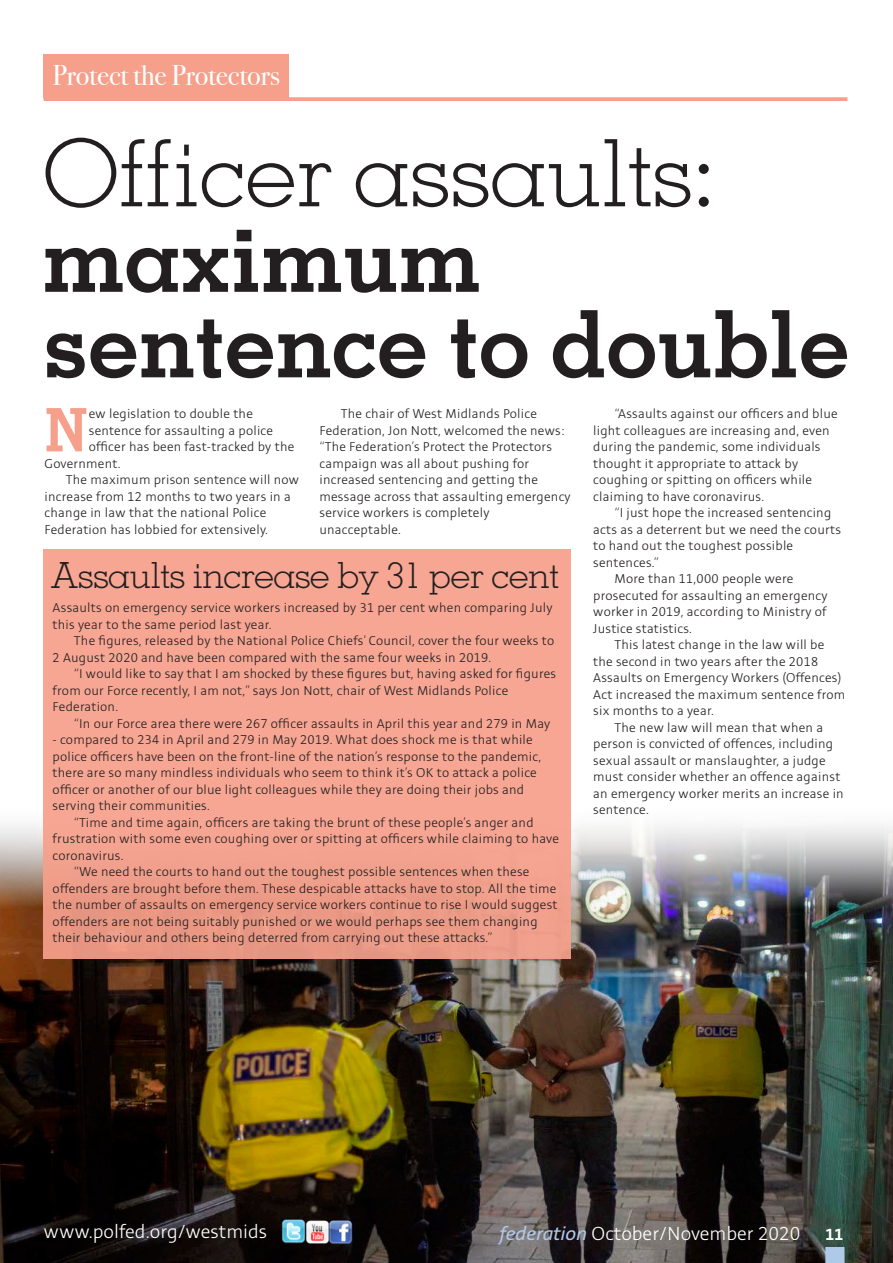
<style>
.page{position:relative;width:893px;height:1263px;background:#fff}
.page>*{position:absolute;margin:0;border:0;box-sizing:border-box;transform-origin:0 0}
.t1{font:700 93px/85.5px "Memphis";letter-spacing:-.01em;color:#231f20}
.t2{font:700 60px "Memphis";color:#f6a08b}
.t3{font:300 36px "Memphis";letter-spacing:-.02em;color:#231f20}
.t4{font:28.5px "Bodoni Svty Two OSITCTT";letter-spacing:-.01em;color:#fff}
.t5{font:300 21px "Stinnes Sans";color:#fff}
.t6{font:700 18px "Stinnes Sans";color:#fff}
.t7{font:300 14.25px/16.5px "Stinnes Sans";letter-spacing:.015em;color:#231f20}
.s1{font-weight:300}
.s2{font-weight:400;font-style:italic;color:#afcae9}
</style>
<div class="page">
<img style="left:0;top:803px;width:893px;height:460px">
<div style="left:825px;top:1247px;width:19px;height:16px;background:#afcae9"></div>
<img style="left:282px;top:1220px;width:71px;height:24px">
<div style="left:44px;top:54px;width:245px;height:43px;background:#f6a08b"></div>
<svg style="left:44px;top:97px;width:803px;height:4px;fill:#f6a08b"></svg>
<div style="left:44px;top:549px;width:527px;height:410px;background:linear-gradient(to right,#f3a28f,#f4a491)"></div>
<p class="t4" style="left:52px;top:58px;width:229px">Protect the Protectors</p>
<p class="t1" style="left:42px;top:128px;width:809px"><span class="s1">Officer assaults: </span>maximum sentence to double</p>
<p class="t2" style="left:45px;top:392px;width:45px">N</p>
<p class="t7" style="left:89px;top:406px;width:166px">ew legislation to double the</p>
<p class="t7" style="left:319px;top:406px;width:253px;text-indent:21px">The chair of West Midlands Police Federation, Jon Nott, welcomed the news: “The Federation’s Protect the Protectors campaign was all about pushing for increased sentencing and getting the message across that assaulting emergency service workers is completely unacceptable.</p>
<p class="t7" style="left:593px;top:406px;width:246px;text-indent:21px">“Assaults against our officers and blue light colleagues are increasing and, even during the pandemic, some individuals thought it appropriate to attack by coughing or spitting on officers while claiming to have coronavirus.</p>
<p class="t7" style="left:89px;top:423px;width:186px">sentence for assaulting a police</p>
<p class="t7" style="left:89px;top:439px;width:207px">officer has been fast-tracked by the</p>
<p class="t7" style="left:45px;top:456px;width:78px">Government.</p>
<p class="t7" style="left:45px;top:472px;width:256px;text-indent:21px">The maximum prison sentence will now increase from 12 months to two years in a change in law that the national Police Federation has lobbied for extensively.</p>
<p class="t7" style="left:593px;top:505px;width:249px;text-indent:21px">“I just hope the increased sentencing acts as a deterrent but we need the courts to hand out the toughest possible sentences.”</p>
<p class="t7" style="left:593px;top:571px;width:236px;text-indent:21px">More than 11,000 people were prosecuted for assaulting an emergency worker in 2019, according to Ministry of<br>Justice statistics.</p>
<p class="t7" style="left:593px;top:637px;width:254px;text-indent:21px">This latest change in the law will be the second in two years after the 2018<br>Assaults on Emergency Workers (Offences)<br>Act increased the maximum sentence from six months to a year.</p>
<p class="t7" style="left:593px;top:720px;width:252px;text-indent:21px">The new law will mean that when a person is convicted of offences, including sexual assault or manslaughter, a judge must consider whether an offence against an emergency worker merits an increase in sentence.</p>
<p class="t3" style="left:50px;top:553px;width:510px">Assaults increase by 31 per cent</p>
<p class="t7" style="left:53px;top:600px;width:501px">Assaults on emergency service workers increased by 31 per cent when comparing July this year to the same period last year.</p>
<p class="t7" style="left:53px;top:633px;width:503px;text-indent:21px">The figures, released by the National Police Chiefs’ Council, cover the four weeks to<br>2 August 2020 and have been compared with the same four weeks in 2019.</p>
<p class="t7" style="left:53px;top:666px;width:505px;text-indent:21px">“I would like to say that I am shocked by these figures but, having asked for figures from our Force recently, I am not,” says Jon Nott, chair of West Midlands Police<br>Federation.</p>
<p class="t7" style="left:74px;top:715px;width:478px">“In our Force area there were 267 officer assaults in April this year and 279 in May</p>
<p class="t7" style="left:53px;top:732px;width:490px">- compared to 234 in April and 279 in May 2019. What does shock me is that while police officers have been on the front-line of the nation’s response to the pandemic, there are so many mindless individuals who seem to think it’s OK to attack a police officer or another of our blue light colleagues while they are doing their jobs and serving their communities.</p>
<p class="t7" style="left:53px;top:814px;width:508px;text-indent:21px">“Time and time again, officers are taking the brunt of these people’s anger and frustration with some even coughing over or spitting at officers while claiming to have coronavirus.</p>
<p class="t7" style="left:53px;top:864px;width:506px;text-indent:21px">“We need the courts to hand out the toughest possible sentences when these offenders are brought before them. These despicable attacks have to stop. All the time the number of assaults on emergency service workers continue to rise I would suggest offenders are not being suitably punished or we would perhaps see them changing their behaviour and others being deterred from carrying out these attacks.”</p>
<p class="t5" style="left:44px;top:1221px;width:225px">www.polfed.org/westmids</p>
<p class="t5" style="left:500px;top:1223px;width:302px"><span class="s2">federation</span> October/November 2020</p>
<p class="t6" style="left:826px;top:1225px;width:19px">11</p>
</div>
